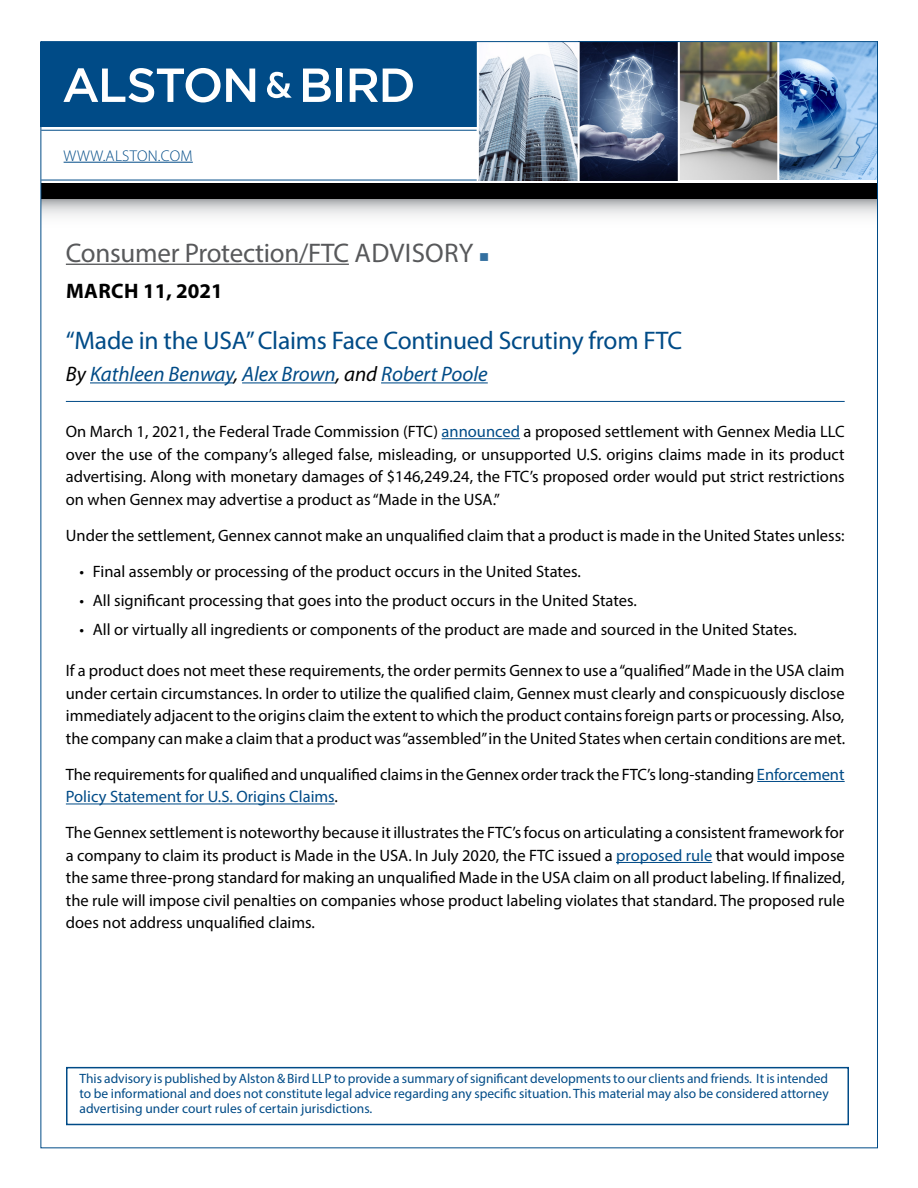
<style>
.page{position:relative;width:918px;height:1188px;background:#fff}
.page>*{position:absolute;margin:0;border:0;box-sizing:border-box;transform-origin:0 0}
.t1{font:27px "Myriad Pro";letter-spacing:-.01em;color:#58595b}
.t2{font:25.5px "Myriad Pro";letter-spacing:-.01em;color:#004b87}
.t3{font:italic 21px "Myriad Pro";color:#004b87}
.t4{font:700 21px "Myriad Pro";letter-spacing:.01em;color:#000}
.t5{font:16.5px/22.5px "Myriad Pro";color:#000;text-align:justify}
.t6{font:300 15.6px "Myriad Pro";letter-spacing:.02em;color:#004b87}
.t7{font:13.5px/15px "Myriad Pro";color:#004b87;text-align:justify}
.s1{color:#336f9f}
.s2{color:#000}
.s3{color:#004b87}
</style>
<div class="page">
<svg style="left:42px;top:199px;width:834px;height:17px"></svg>
<div style="left:40px;top:42px;width:836px;height:85px;background:#004b87"></div>
<hr style="left:41px;top:130px;width:436px;height:1px;background:#004b87">
<hr style="left:41px;top:180px;width:436px;height:1px;background:#004b87">
<div style="left:41px;top:183px;width:837px;height:16px;background:#000"></div>
<img style="left:479px;top:43px;width:397px;height:137px">
<hr style="left:578px;top:42px;width:2px;height:139px;background:#fff">
<hr style="left:678px;top:42px;width:2px;height:139px;background:#fff">
<hr style="left:777px;top:42px;width:2px;height:139px;background:#fff">
<hr style="left:477px;top:41px;width:2px;height:139px;background:#fff">
<svg style="left:63px;top:68px;width:192px;height:35px"></svg>
<svg style="left:267px;top:72px;width:25px;height:26px"></svg>
<svg style="left:303px;top:69px;width:28px;height:33px"></svg>
<div style="left:336px;top:69px;width:6px;height:33px;background:#fff"></div>
<svg style="left:350px;top:69px;width:63px;height:33px"></svg>
<hr style="left:64px;top:162px;width:129px;height:1px;background:#004b87">
<div style="left:66px;top:1067px;width:783px;height:58px;border:2px solid #004b87"></div>
<hr style="left:66px;top:264px;width:283px;height:1px;background:#58595b">
<hr style="left:66px;top:401px;width:779px;height:1px;background:#004b87">
<hr style="left:90px;top:382px;width:144px;height:1px;background:#004b87">
<hr style="left:242px;top:382px;width:94px;height:1px;background:#004b87">
<hr style="left:381px;top:382px;width:107px;height:1px;background:#004b87">
<hr style="left:442px;top:438px;width:78px;height:1px;background:#004b87">
<hr style="left:757px;top:781px;width:88px;height:1px;background:#004b87">
<hr style="left:66px;top:804px;width:269px;height:1px;background:#004b87">
<hr style="left:616px;top:862px;width:96px;height:1px;background:#004b87">
<p class="t6" style="left:64px;top:147px;width:131px">WWW.ALSTON.COM</p>
<h1 class="t1" style="left:66px;top:236px;width:425px">Consumer Protection/FTC ADVISORY <span class="s1">■</span></h1>
<p class="t4" style="left:66px;top:277px;width:158px">MARCH 11, 2021</p>
<h2 class="t2" style="left:66px;top:325px;width:618px">“Made in the USA” Claims Face Continued Scrutiny from FTC</h2>
<p class="t3" style="left:66px;top:361px;width:423px"><span class="s2">By</span> Kathleen Benway<span class="s2">,</span> Alex Brown<span class="s2">, and</span> Robert Poole</p>
<p class="t5" style="left:66px;top:420px;width:780px">On March 1, 2021, the Federal Trade Commission (FTC) <span class="s3">announced</span> a proposed settlement with Gennex Media LLC over the use of the company’s alleged false, misleading, or unsupported U.S. origins claims made in its product advertising. Along with monetary damages of $146,249.24, the FTC’s proposed order would put strict restrictions on when Gennex may advertise a product as “Made in the USA.”</p>
<p class="t5" style="left:66px;top:524px;width:780px">Under the settlement, Gennex cannot make an unqualified claim that a product is made in the United States unless:</p>
<p class="t5" style="left:79px;top:560px;width:503px">• Final assembly or processing of the product occurs in the United States.</p>
<p class="t5" style="left:79px;top:589px;width:559px">• All significant processing that goes into the product occurs in the United States.</p>
<p class="t5" style="left:79px;top:618px;width:719px">• All or virtually all ingredients or components of the product are made and sourced in the United States.</p>
<p class="t5" style="left:66px;top:659px;width:781px">If a product does not meet these requirements, the order permits Gennex to use a “qualified” Made in the USA claim under certain circumstances. In order to utilize the qualified claim, Gennex must clearly and conspicuously disclose immediately adjacent to the origins claim the extent to which the product contains foreign parts or processing. Also, the company can make a claim that a product was “assembled” in the United States when certain conditions are met.</p>
<p class="t5" style="left:66px;top:763px;width:780px">The requirements for qualified and unqualified claims in the Gennex order track the FTC’s long-standing <span class="s3">Enforcement<br>Policy Statement for U.S. Origins Claims</span>.</p>
<p class="t5" style="left:66px;top:821px;width:780px">The Gennex settlement is noteworthy because it illustrates the FTC’s focus on articulating a consistent framework for a company to claim its product is Made in the USA. In July 2020, the FTC issued a <span class="s3">proposed rule</span> that would impose the same three-prong standard for making an unqualified Made in the USA claim on all product labeling. If finalized, the rule will impose civil penalties on companies whose product labeling violates that standard. The proposed rule does not address unqualified claims.</p>
<p class="t7" style="left:80px;top:1071px;width:751px">This advisory is published by Alston &amp; Bird LLP to provide a summary of significant developments to our clients and friends. It is intended to be informational and does not constitute legal advice regarding any specific situation. This material may also be considered attorney advertising under court rules of certain jurisdictions.</p>
</div>
